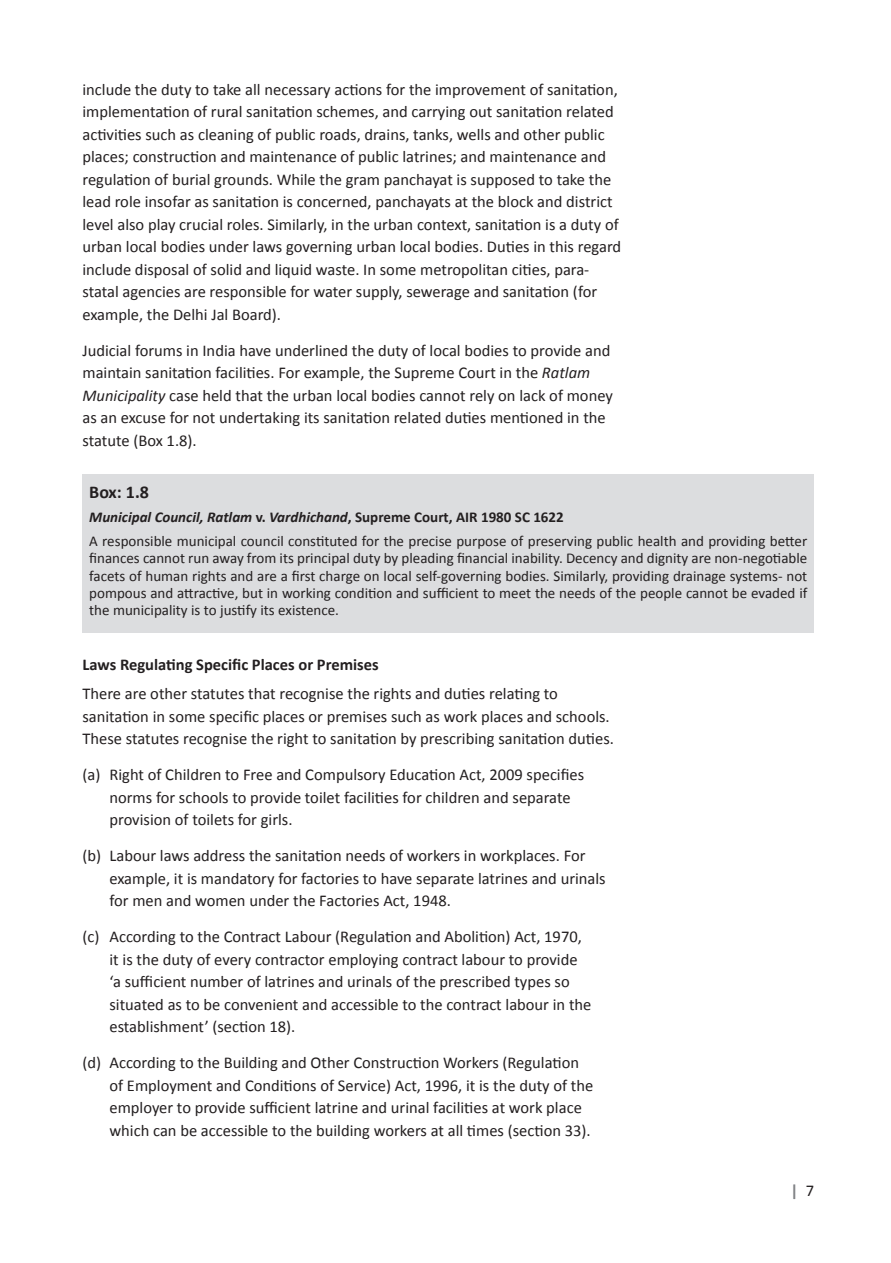
<style>
.page{position:relative;width:891px;height:1263px;background:#fff}
.page>*{position:absolute;margin:0;border:0;box-sizing:border-box;transform-origin:0 0}
.t1{font:700 18px "Calibri";color:#231f20}
.List_Paragraph{font:16.5px/22.5px "Calibri";color:#231f20}
.Heading_2{font:700 16.5px "Calibri";color:#231f20}
.t2{font:700 16.5px "Calibri";color:#808285}
.t3{font:15px/17.2px "Calibri";color:#231f20;text-align:justify}
.t4{font:italic 700 15px "Calibri";color:#231f20}
.s1{font-style:italic}
.s2{font-style:normal}
.s3{font-weight:400;color:#231f20}
</style>
<div class="page">
<div style="left:82px;top:474px;width:731px;height:158px;background:#dcdddf"></div>
<p class="List_Paragraph" style="left:82px;top:78px;width:540px">include the duty to take all necessary actions for the improvement of sanitation, implementation of rural sanitation schemes, and carrying out sanitation related activities such as cleaning of public roads, drains, tanks, wells and other public places; construction and maintenance of public latrines; and maintenance and regulation of burial grounds. While the gram panchayat is supposed to take the lead role insofar as sanitation is concerned, panchayats at the block and district level also play crucial roles. Similarly, in the urban context, sanitation is a duty of urban local bodies under laws governing urban local bodies. Duties in this regard include disposal of solid and liquid waste. In some metropolitan cities, para&shy;statal agencies are responsible for water supply, sewerage and sanitation (for example, the Delhi Jal Board).</p>
<p class="List_Paragraph" style="left:82px;top:339px;width:531px">Judicial forums in India have underlined the duty of local bodies to provide and maintain sanitation facilities. For example, the Supreme Court in the <span class="s1">Ratlam Municipality</span> case held that the urban local bodies cannot rely on lack of money as an excuse for not undertaking its sanitation related duties mentioned in the statute (Box 1.8).</p>
<p class="t1" style="left:89px;top:481px;width:61px">Box: 1.8</p>
<p class="t4" style="left:89px;top:508px;width:476px">Municipal Council, Ratlam <span class="s2">v.</span> Vardhichand<span class="s2">, Supreme Court, AIR 1980 SC 1622</span></p>
<p class="t3" style="left:89px;top:532px;width:719px">A responsible municipal council constituted for the precise purpose of preserving public health and providing better finances cannot run away from its principal duty by pleading financial inability. Decency and dignity are non-negotiable facets of human rights and are a first charge on local self-governing bodies. Similarly, providing drainage systems- not pompous and attractive, but in working condition and sufficient to meet the needs of the people cannot be evaded if the municipality is to justify its existence.</p>
<p class="Heading_2" style="left:82px;top:654px;width:298px">Laws Regulating Specific Places or Premises</p>
<p class="List_Paragraph" style="left:82px;top:682px;width:532px">There are other statutes that recognise the rights and duties relating to sanitation in some specific places or premises such as work places and schools.<br>These statutes recognise the right to sanitation by prescribing sanitation duties.</p>
<p class="List_Paragraph" style="left:109px;top:763px;width:476px;text-indent:-27px">(a) Right of Children to Free and Compulsory Education Act, 2009 specifies norms for schools to provide toilet facilities for children and separate provision of toilets for girls.</p>
<p class="List_Paragraph" style="left:109px;top:844px;width:497px;text-indent:-27px">(b) Labour laws address the sanitation needs of workers in workplaces. For example, it is mandatory for factories to have separate latrines and urinals for men and women under the Factories Act, 1948.</p>
<p class="List_Paragraph" style="left:109px;top:925px;width:483px;text-indent:-27px">(c) According to the Contract Labour (Regulation and Abolition) Act, 1970, it is the duty of every contractor employing contract labour to provide ‘a sufficient number of latrines and urinals of the prescribed types so situated as to be convenient and accessible to the contract labour in the establishment’ (section 18).</p>
<p class="List_Paragraph" style="left:109px;top:1051px;width:485px;text-indent:-27px">(d) According to the Building and Other Construction Workers (Regulation of Employment and Conditions of Service) Act, 1996, it is the duty of the employer to provide sufficient latrine and urinal facilities at work place which can be accessible to the building workers at all times (section 33).</p>
<p class="t2" style="left:790px;top:1180px;width:25px">| <span class="s3">7</span></p>
</div>
